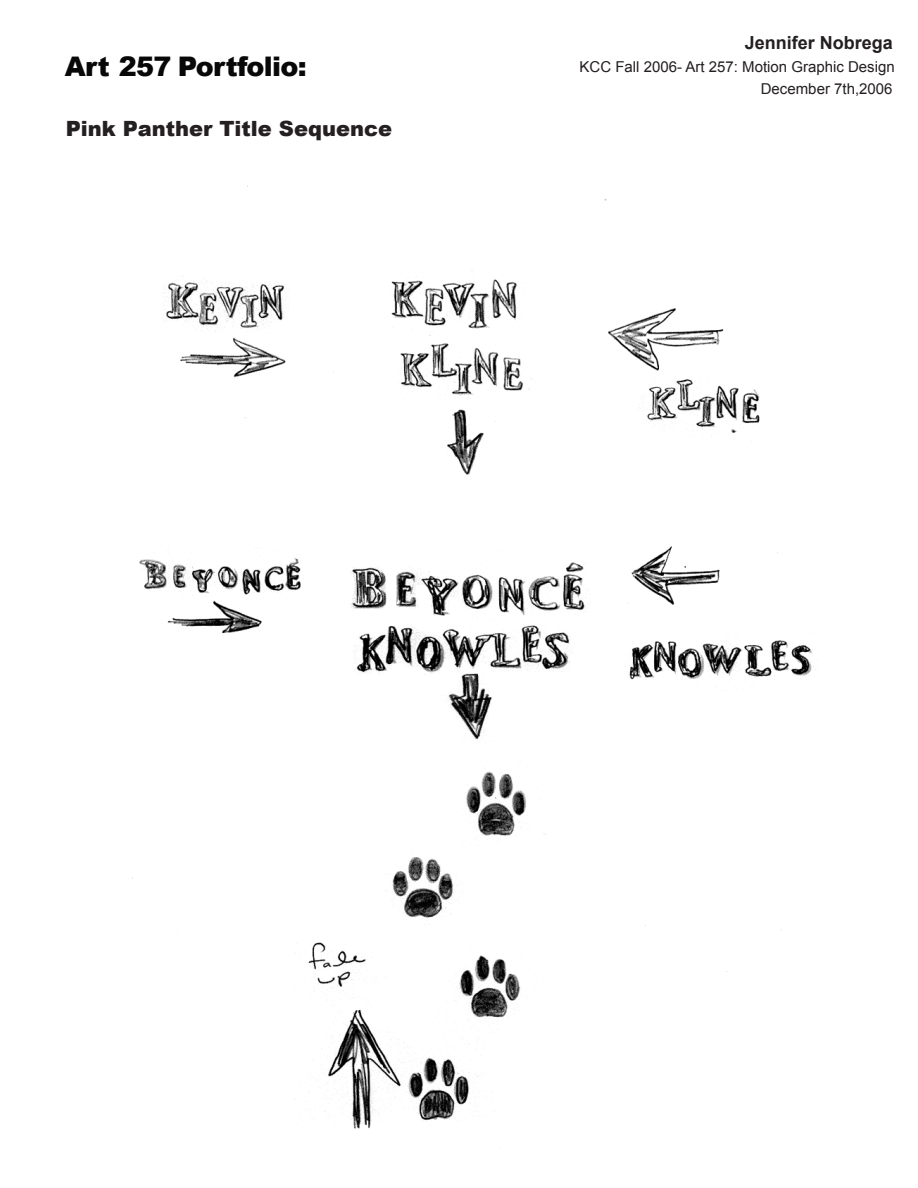
<style>
.page{position:relative;width:918px;height:1188px;background:#fff}
.page>*{position:absolute;margin:0;border:0;box-sizing:border-box;transform-origin:0 0}
.t1{font:900 27px "Arial";letter-spacing:-.025em;color:#080808}
.t2{font:900 21px "Arial";color:#241f21}
.t3{font:700 18px "Arial";color:#241f21}
.t4{font:15px "Arial";color:#231f20}
.t5{font:15px "Arial";color:#241f21}
</style>
<div class="page">
<img style="left:132px;top:185px;width:684px;height:944px">
<h1 class="t1" style="left:65px;top:46px;width:244px">Art 257 Portfolio:</h1>
<h2 class="t2" style="left:66px;top:113px;width:328px">Pink Panther Title Sequence</h2>
<p class="t3" style="left:745px;top:31px;width:150px">Jennifer Nobrega</p>
<p class="t5" style="left:761px;top:79px;width:133px">December 7th,2006</p>
<p class="t4" style="left:580px;top:57px;width:317px">KCC Fall 2006- Art 257: Motion Graphic Design</p>
</div>
